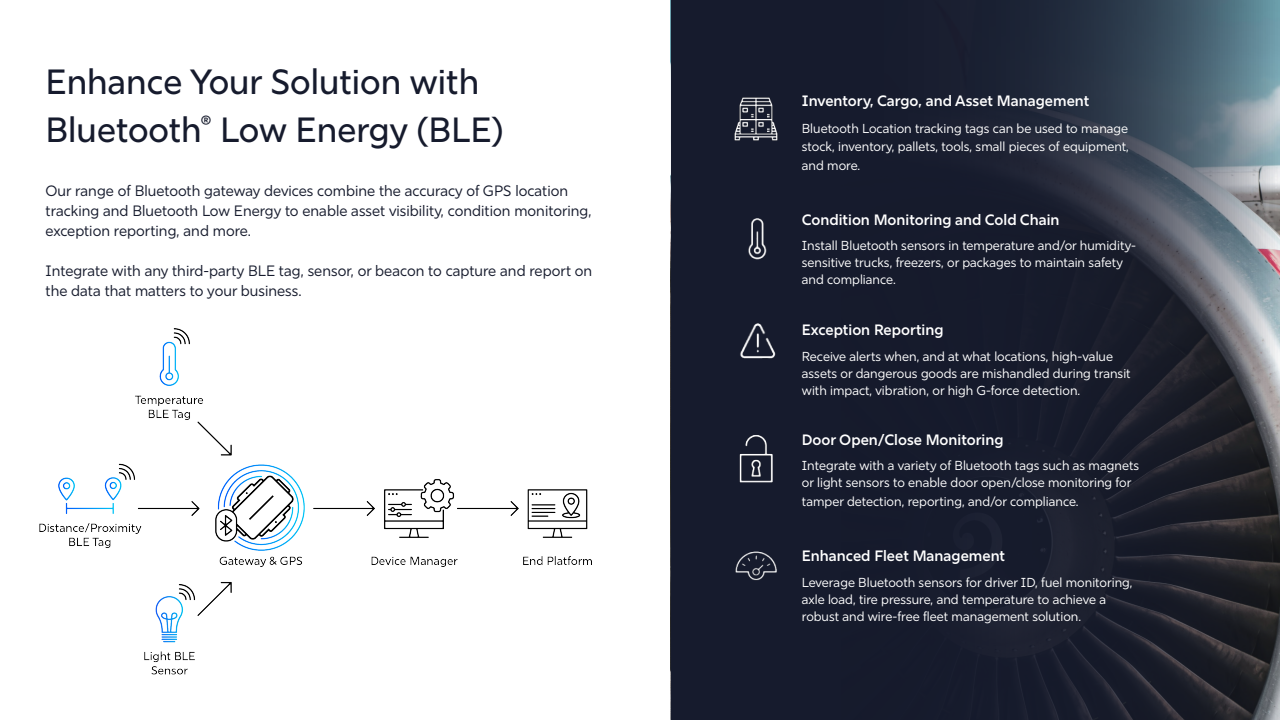
<style>
.page{position:relative;width:1280px;height:720px;background:#fff}
.page>*{position:absolute;margin:0;border:0;box-sizing:border-box;transform-origin:0 0}
.PAGE_TITLE{font:500 35px/48px "Rig Sans";color:#161b2d}
.Heading_1{font:15px/20px "Rig Sans";color:#161b2d}
.Body_Copy{font:600 15px "Rig Sans";color:#fff}
.Body_Copy-2{font:13px/17px "Rig Sans";color:#fff}
</style>
<div class="page">
<svg style="left:671px;top:0;width:609px;height:720px;background:#232838"></svg>
<img style="left:730px;top:93px;width:52px;height:52px">
<img style="left:732px;top:314px;width:52px;height:52px">
<img style="left:730px;top:538px;width:52px;height:53px">
<img style="left:737px;top:212px;width:52px;height:53px">
<img style="left:730px;top:432px;width:52px;height:53px">
<img style="left:39px;top:328px;width:553px;height:347px">
<p class="PAGE_TITLE" style="left:46px;top:58px;width:460px">Enhance Your Solution with<br>Bluetooth<sup>®</sup> Low Energy (BLE)</p>
<p class="Heading_1" style="left:46px;top:181px;width:547px">Our range of Bluetooth gateway devices combine the accuracy of GPS location tracking and Bluetooth Low Energy to enable asset visibility, condition monitoring, exception reporting, and more.</p>
<p class="Heading_1" style="left:46px;top:261px;width:548px">Integrate with any third-party BLE tag, sensor, or beacon to capture and report on the data that matters to your business.</p>
<p class="Body_Copy" style="left:802px;top:92px;width:289px">Inventory, Cargo, and Asset Management</p>
<p class="Body_Copy-2" style="left:802px;top:119px;width:329px;line-height:18.5px;text-align:justify">Bluetooth Location tracking tags can be used to manage stock, inventory, pallets, tools, small pieces of equipment, and more.</p>
<p class="Body_Copy" style="left:802px;top:210px;width:259px">Condition Monitoring and Cold Chain</p>
<p class="Body_Copy-2" style="left:802px;top:237px;width:336px">Install Bluetooth sensors in temperature and/or humidity&shy;sensitive trucks, freezers, or packages to maintain safety and compliance.</p>
<p class="Body_Copy" style="left:802px;top:321px;width:143px">Exception Reporting</p>
<p class="Body_Copy-2" style="left:802px;top:348px;width:330px">Receive alerts when, and at what locations, high-value assets or dangerous goods are mishandled during transit with impact, vibration, or high G-force detection.</p>
<p class="Body_Copy" style="left:802px;top:430px;width:203px">Door Open/Close Monitoring</p>
<p class="Body_Copy-2" style="left:802px;top:457px;width:339px">Integrate with a variety of Bluetooth tags such as magnets or light sensors to enable door open/close monitoring for</p>
<p class="Body_Copy-2" style="left:802px;top:493px;width:278px">tamper detection, reporting, and/or compliance.</p>
<p class="Body_Copy" style="left:802px;top:547px;width:205px">Enhanced Fleet Management</p>
<p class="Body_Copy-2" style="left:802px;top:574px;width:332px">Leverage Bluetooth sensors for driver ID, fuel monitoring, axle load, tire pressure, and temperature to achieve a robust and wire-free fleet management solution.</p>
</div>
